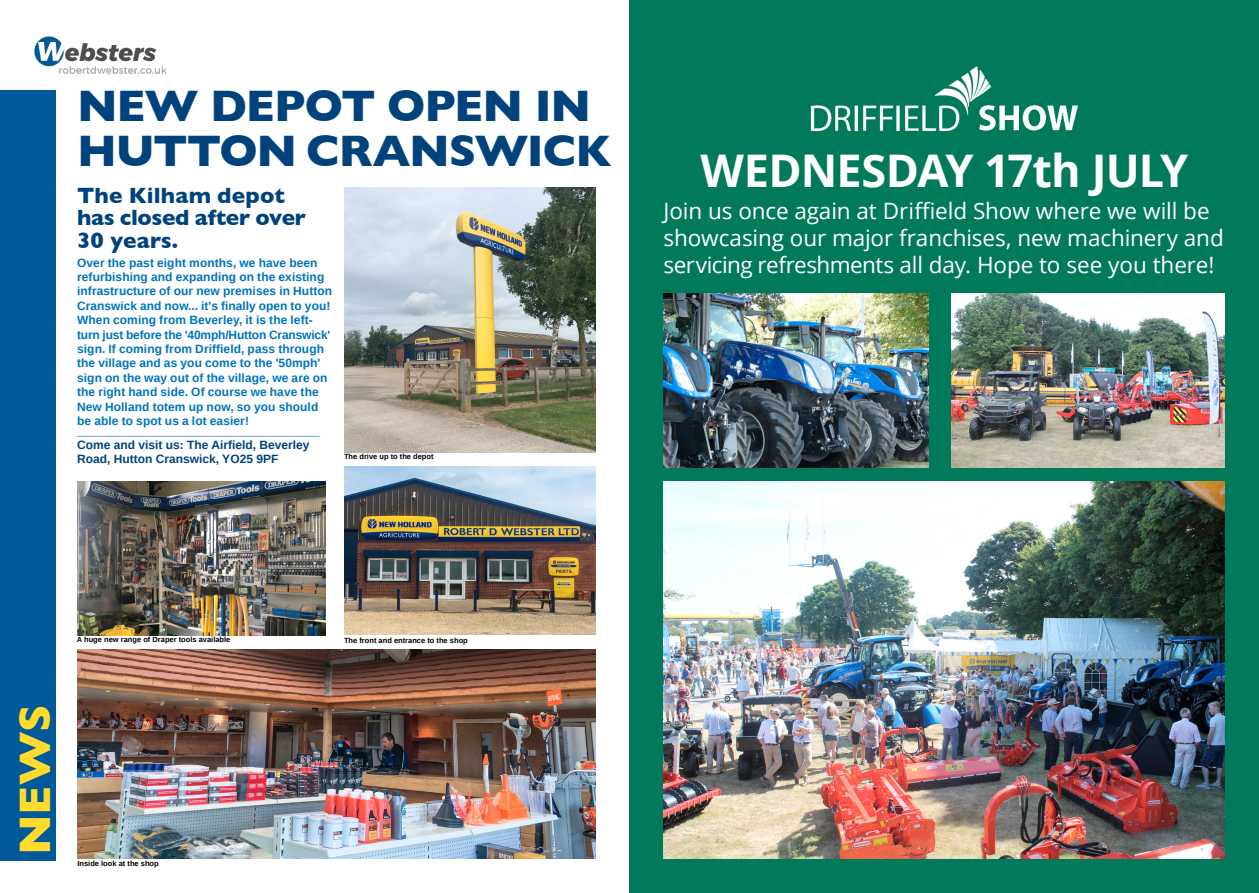
<style>
.page{position:relative;width:1259px;height:893px;background:#fff}
.page>*{position:absolute;margin:0;border:0;box-sizing:border-box;transform-origin:0 0}
.t1{font:700 45px/45px "Gill Sans";letter-spacing:-.025em;color:#00437c}
.t2{font:700 45px "Open Sans";letter-spacing:-.02em;color:#fff}
.t3{font:700 45px "Gill Sans";color:#ffdb2d}
.t4{font:22.5px/27px "Open Sans";letter-spacing:-.005em;color:#fff}
.t5{font:700 22.5px/22.5px "Gill Sans";letter-spacing:-.005em;color:#00437c}
.t6{font:700 12px/14.4px "Liberation Sans";letter-spacing:.005em;color:#0074bc}
.t7{font:700 12px/14.4px "Liberation Sans";color:#00437c}
.t8{font:700 7.5px "Liberation Sans";color:#000}
</style>
<div class="page">
<img style="left:34px;top:36px;width:133px;height:38px">
<div style="left:0;top:90px;width:56px;height:771px;background:#005998"></div>
<div style="left:629px;top:0;width:630px;height:893px;background:#007a5a"></div>
<img style="left:810px;top:66px;width:269px;height:66px">
<img style="left:664px;top:482px;width:561px;height:377px">
<img style="left:344px;top:467px;width:251px;height:168px">
<img style="left:77px;top:650px;width:518px;height:209px">
<img style="left:77px;top:482px;width:249px;height:153px">
<img style="left:951px;top:293px;width:274px;height:174px">
<img style="left:663px;top:293px;width:265px;height:174px">
<img style="left:344px;top:187px;width:251px;height:265px">
<h1 class="t1" style="left:77px;top:82px;width:536px">NEW DEPOT OPEN IN<br>HUTTON CRANSWICK</h1>
<h2 class="t5" style="left:77px;top:183px;width:230px">The Kilham depot has closed after over<br>30 years.</h2>
<p class="t6" style="left:77px;top:255px;width:257px">Over the past eight months, we have been refurbishing and expanding on the existing infrastructure of our new premises in Hutton Cranswick and now... it's finally open to you!<br>When coming from Beverley, it is the left&shy;turn just before the '40mph/Hutton Cranswick' sign. If coming from Driffield, pass through the village and as you come to the '50mph' sign on the way out of the village, we are on the right hand side. Of course we have the New Holland totem up now, so you should be able to spot us a lot easier!</p>
<p class="t6" style="left:77px;top:424px;width:244px">____________________________________</p>
<p class="t7" style="left:77px;top:437px;width:234px">Come and visit us: The Airfield, Beverley<br>Road, Hutton Cranswick, YO25 9PF</p>
<p class="t8" style="left:344px;top:451px;width:91px">The drive up to the depot</p>
<h1 class="t2" style="left:700px;top:139px;width:489px">WEDNESDAY 17th JULY</h1>
<h2 class="t4" style="left:663px;top:197px;width:562px">Join us once again at Driffield Show where we will be showcasing our major franchises, new machinery and servicing refreshments all day. Hope to see you there!</h2>
<h1 class="t3" style="left:-1px;top:855px;width:152px;rotate:-90deg">NEWS</h1>
<p class="t8" style="left:77px;top:634px;width:155px">A huge new range of Draper tools available</p>
<p class="t8" style="left:77px;top:858px;width:83px">Inside look at the shop</p>
<p class="t8" style="left:344px;top:635px;width:125px">The front and entrance to the shop</p>
</div>
